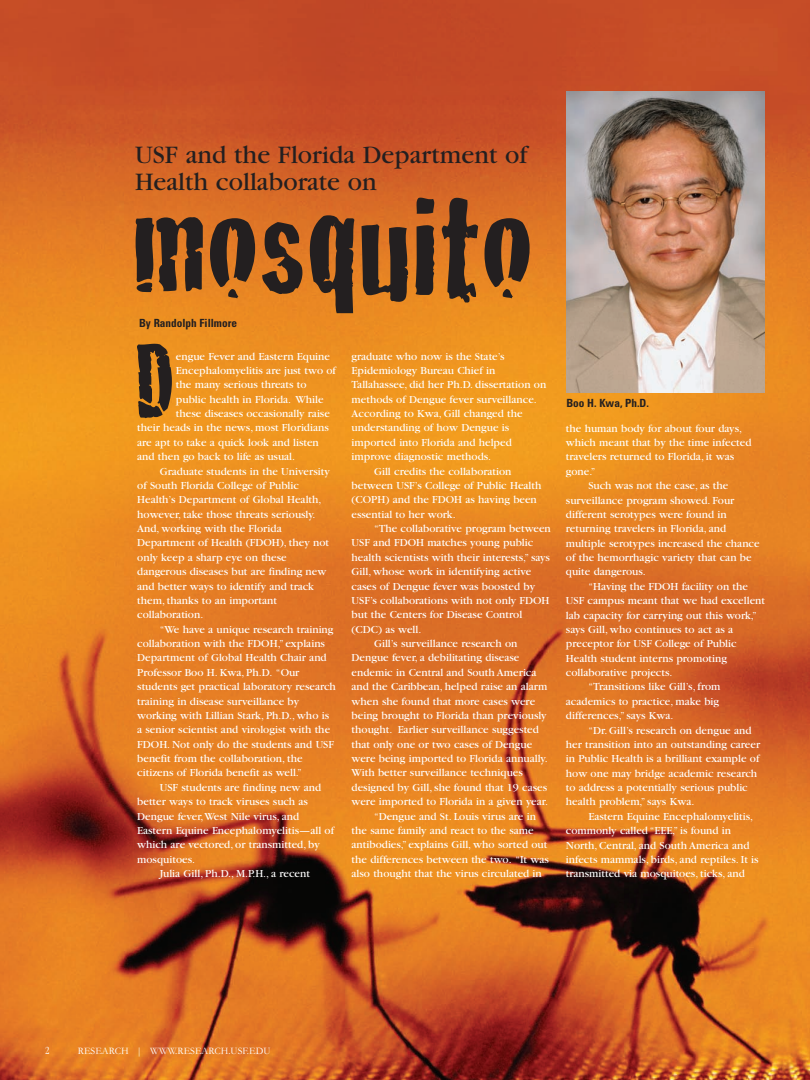
<style>
.page{position:relative;width:810px;height:1080px;background:#fff}
.page>*{position:absolute;margin:0;border:0;box-sizing:border-box;transform-origin:0 0}
.t1{font:143.75px "Cracked";color:#231f20;scale:1.05 1}
.t2{font:100px "Cracked";color:#231f20}
.t3{font:26.25px/27.5px "Garamond";color:#231f20}
.t4{font:11.25px "Garamond";color:#fff}
.t5{font:700 condensed 11.25px "Univers";color:#231f20}
.t6{font:300 condensed 11.25px "Garamond";color:#fff}
.t7{font:10px "Garamond";color:#fff}
</style>
<div class="page">
<img style="left:0;top:0;width:810px;height:1080px">
<img style="left:566px;top:91px;width:199px;height:302px">
<h3 class="t3" style="left:135px;top:143px;width:394px">USF and the Florida Department of<br>Health collaborate on</h3>
<h1 class="t1" style="left:132px;top:133px;width:383px">mosquito</h1>
<p class="t5" style="left:139px;top:319px;width:99px">By Randolph Fillmore</p>
<h2 class="t2" style="left:135px;top:304px;width:41px">D</h2>
<p class="t4" style="left:352px;top:352px;width:155px">graduate who now is the State’s</p>
<p class="t4" style="left:352px;top:367px;width:145px">Epidemiology Bureau Chief in</p>
<p class="t4" style="left:352px;top:381px;width:196px">Tallahassee, did her Ph.D. dissertation on</p>
<p class="t4" style="left:352px;top:395px;width:187px">methods of Dengue fever surveillance.</p>
<p class="t4" style="left:352px;top:410px;width:173px">According to Kwa, Gill changed the</p>
<p class="t4" style="left:352px;top:424px;width:159px">understanding of how Dengue is</p>
<p class="t4" style="left:352px;top:438px;width:162px">imported into Florida and helped</p>
<p class="t4" style="left:352px;top:453px;width:141px">improve diagnostic methods.</p>
<p class="t4" style="left:374px;top:467px;width:139px">Gill credits the collaboration</p>
<p class="t4" style="left:352px;top:482px;width:191px">between USF’s College of Public Health</p>
<p class="t4" style="left:352px;top:496px;width:187px">(COPH) and the FDOH as having been</p>
<p class="t4" style="left:352px;top:510px;width:106px">essential to her work.</p>
<p class="t4" style="left:374px;top:525px;width:178px">“The collaborative program between</p>
<p class="t4" style="left:352px;top:539px;width:183px">USF and FDOH matches young public</p>
<p class="t4" style="left:352px;top:553px;width:200px">health scientists with their interests,” says</p>
<p class="t4" style="left:352px;top:568px;width:181px">Gill, whose work in identifying active</p>
<p class="t4" style="left:352px;top:582px;width:185px">cases of Dengue fever was boosted by</p>
<p class="t4" style="left:352px;top:597px;width:199px">USF’s collaborations with not only FDOH</p>
<p class="t4" style="left:352px;top:611px;width:172px">but the Centers for Disease Control</p>
<p class="t4" style="left:352px;top:625px;width:71px">(CDC) as well.</p>
<p class="t4" style="left:374px;top:640px;width:145px">Gill’s surveillance research on</p>
<p class="t4" style="left:352px;top:654px;width:169px">Dengue fever, a debilitating disease</p>
<p class="t4" style="left:352px;top:668px;width:186px">endemic in Central and South America</p>
<p class="t4" style="left:352px;top:683px;width:197px">and the Caribbean, helped raise an alarm</p>
<p class="t4" style="left:352px;top:697px;width:185px">when she found that more cases were</p>
<p class="t4" style="left:352px;top:712px;width:197px">being brought to Florida than previously</p>
<p class="t4" style="left:352px;top:726px;width:189px">thought. Earlier surveillance suggested</p>
<p class="t4" style="left:352px;top:740px;width:182px">that only one or two cases of Dengue</p>
<p class="t4" style="left:352px;top:755px;width:198px">were being imported to Florida annually.</p>
<p class="t4" style="left:352px;top:769px;width:173px">With better surveillance techniques</p>
<p class="t4" style="left:352px;top:783px;width:197px">designed by Gill, she found that 19 cases</p>
<p class="t4" style="left:352px;top:798px;width:198px">were imported to Florida in a given year.</p>
<p class="t4" style="left:374px;top:812px;width:163px">“Dengue and St. Louis virus are in</p>
<p class="t4" style="left:352px;top:827px;width:184px">the same family and react to the same</p>
<p class="t4" style="left:352px;top:841px;width:197px">antibodies,” explains Gill, who sorted out</p>
<p class="t4" style="left:352px;top:855px;width:199px">the differences between the two. “It was</p>
<p class="t4" style="left:352px;top:870px;width:192px">also thought that the virus circulated in</p>
<p class="t4" style="left:176px;top:352px;width:156px">engue Fever and Eastern Equine</p>
<p class="t4" style="left:176px;top:367px;width:162px">Encephalomyelitis are just two of</p>
<p class="t4" style="left:176px;top:381px;width:132px">the many serious threats to</p>
<p class="t4" style="left:176px;top:395px;width:149px">public health in Florida. While</p>
<p class="t4" style="left:176px;top:410px;width:155px">these diseases occasionally raise</p>
<p class="t4" style="left:137px;top:424px;width:193px">their heads in the news, most Floridians</p>
<p class="t4" style="left:137px;top:438px;width:183px">are apt to take a quick look and listen</p>
<p class="t4" style="left:137px;top:453px;width:159px">and then go back to life as usual.</p>
<p class="t4" style="left:160px;top:467px;width:172px">Graduate students in the University</p>
<p class="t4" style="left:137px;top:482px;width:163px">of South Florida College of Public</p>
<p class="t4" style="left:137px;top:496px;width:186px">Health’s Department of Global Health,</p>
<p class="t4" style="left:137px;top:510px;width:180px">however, take those threats seriously.</p>
<p class="t4" style="left:137px;top:525px;width:146px">And, working with the Florida</p>
<p class="t4" style="left:137px;top:539px;width:193px">Department of Health (FDOH), they not</p>
<p class="t4" style="left:137px;top:553px;width:151px">only keep a sharp eye on these</p>
<p class="t4" style="left:137px;top:568px;width:191px">dangerous diseases but are finding new</p>
<p class="t4" style="left:137px;top:582px;width:178px">and better ways to identify and track</p>
<p class="t4" style="left:137px;top:597px;width:141px">them, thanks to an important</p>
<p class="t4" style="left:137px;top:611px;width:68px">collaboration.</p>
<p class="t4" style="left:160px;top:625px;width:175px">“We have a unique research training</p>
<p class="t4" style="left:137px;top:640px;width:189px">collaboration with the FDOH,” explains</p>
<p class="t4" style="left:137px;top:654px;width:191px">Department of Global Health Chair and</p>
<p class="t4" style="left:137px;top:668px;width:164px">Professor Boo H. Kwa, Ph.D. “Our</p>
<p class="t4" style="left:137px;top:683px;width:200px">students get practical laboratory research</p>
<p class="t4" style="left:137px;top:697px;width:164px">training in disease surveillance by</p>
<p class="t4" style="left:137px;top:712px;width:193px">working with Lillian Stark, Ph.D., who is</p>
<p class="t4" style="left:137px;top:726px;width:194px">a senior scientist and virologist with the</p>
<p class="t4" style="left:137px;top:740px;width:198px">FDOH. Not only do the students and USF</p>
<p class="t4" style="left:137px;top:755px;width:167px">benefit from the collaboration, the</p>
<p class="t4" style="left:137px;top:769px;width:166px">citizens of Florida benefit as well.”</p>
<p class="t4" style="left:160px;top:783px;width:163px">USF students are finding new and</p>
<p class="t4" style="left:137px;top:798px;width:172px">better ways to track viruses such as</p>
<p class="t4" style="left:137px;top:812px;width:164px">Dengue fever,West Nile virus, and</p>
<p class="t4" style="left:137px;top:827px;width:198px">Eastern Equine Encephalomyelitis—all of</p>
<p class="t4" style="left:137px;top:841px;width:184px">which are vectored, or transmitted, by</p>
<p class="t4" style="left:137px;top:855px;width:59px">mosquitoes.</p>
<p class="t4" style="left:160px;top:870px;width:152px">Julia Gill, Ph.D., M.P.H., a recent</p>
<p class="t5" style="left:566px;top:399px;width:84px">Boo H. Kwa, Ph.D.</p>
<p class="t4" style="left:566px;top:424px;width:178px">the human body for about four days,</p>
<p class="t4" style="left:566px;top:439px;width:187px">which meant that by the time infected</p>
<p class="t4" style="left:566px;top:453px;width:170px">travelers returned to Florida, it was</p>
<p class="t4" style="left:566px;top:467px;width:31px">gone.”</p>
<p class="t4" style="left:588px;top:482px;width:141px">Such was not the case, as the</p>
<p class="t4" style="left:566px;top:496px;width:170px">surveillance program showed. Four</p>
<p class="t4" style="left:566px;top:511px;width:162px">different serotypes were found in</p>
<p class="t4" style="left:566px;top:525px;width:162px">returning travelers in Florida, and</p>
<p class="t4" style="left:566px;top:539px;width:195px">multiple serotypes increased the chance</p>
<p class="t4" style="left:566px;top:554px;width:187px">of the hemorrhagic variety that can be</p>
<p class="t4" style="left:566px;top:568px;width:81px">quite dangerous.</p>
<p class="t4" style="left:588px;top:582px;width:161px">“Having the FDOH facility on the</p>
<p class="t4" style="left:566px;top:597px;width:201px">USF campus meant that we had excellent</p>
<p class="t4" style="left:566px;top:611px;width:192px">lab capacity for carrying out this work,”</p>
<p class="t4" style="left:566px;top:626px;width:169px">says Gill, who continues to act as a</p>
<p class="t4" style="left:566px;top:640px;width:172px">preceptor for USF College of Public</p>
<p class="t4" style="left:566px;top:654px;width:163px">Health student interns promoting</p>
<p class="t4" style="left:566px;top:669px;width:108px">collaborative projects.</p>
<p class="t4" style="left:588px;top:683px;width:134px">“Transitions like Gill’s, from</p>
<p class="t4" style="left:566px;top:697px;width:155px">academics to practice, make big</p>
<p class="t4" style="left:566px;top:712px;width:109px">differences,” says Kwa.</p>
<p class="t4" style="left:588px;top:726px;width:165px">“Dr. Gill’s research on dengue and</p>
<p class="t4" style="left:566px;top:741px;width:196px">her transition into an outstanding career</p>
<p class="t4" style="left:566px;top:755px;width:195px">in Public Health is a brilliant example of</p>
<p class="t4" style="left:566px;top:769px;width:193px">how one may bridge academic research</p>
<p class="t4" style="left:566px;top:784px;width:183px">to address a potentially serious public</p>
<p class="t4" style="left:566px;top:798px;width:130px">health problem,” says Kwa.</p>
<p class="t4" style="left:588px;top:812px;width:166px">Eastern Equine Encephalomyelitis,</p>
<p class="t4" style="left:566px;top:827px;width:167px">commonly called “EEE,” is found in</p>
<p class="t4" style="left:566px;top:841px;width:185px">North, Central, and South America and</p>
<p class="t4" style="left:566px;top:856px;width:194px">infects mammals, birds, and reptiles. It is</p>
<p class="t4" style="left:566px;top:870px;width:181px">transmitted via mosquitoes, ticks, and</p>
<p class="t6" style="left:45px;top:1046px;width:6px">2</p>
<p class="t7" style="left:78px;top:1044px;width:194px">RESEARCH | WWW.RESEARCH.USF.EDU</p>
</div>
